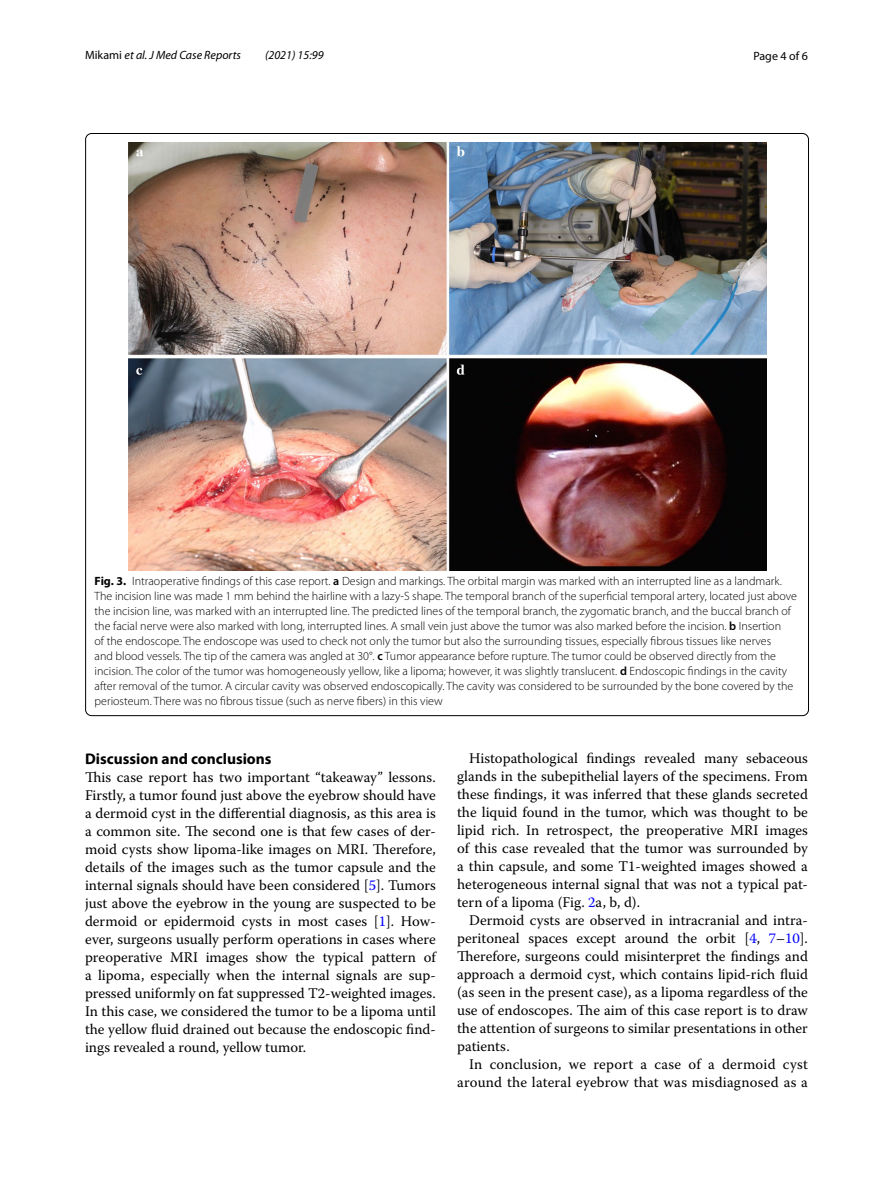
<style>
.page{position:relative;width:893px;height:1187px;background:#fff}
.page>*{position:absolute;margin:0;border:0;box-sizing:border-box;transform-origin:0 0}
.t1{font:700 15.45px "Myriad Pro";color:#000}
.t2{font:14.7px/18px "Warnock Pro";color:#000;text-align:justify}
.t3{font:300 12px/15px "Myriad Pro";color:#000}
.t4{font:italic 12px "Myriad Pro";color:#000}
.t5{font:12px "Myriad Pro";color:#000}
.s1{font-style:normal}
.s2{font-weight:700}
.s3{font-weight:600}
.s4{color:#00f}
</style>
<div class="page">
<img style="left:128px;top:142px;width:638px;height:428px">
<p class="t4" style="left:85px;top:48px;width:157px"><span class="s1">Mikami</span> et al. J Med Case Reports</p>
<p class="t4" style="left:265px;top:48px;width:60px">(2021) 15:99</p>
<p class="t5" style="left:753px;top:48px;width:56px">Page 4 of 6</p>
<p class="t3" style="left:95px;top:574px;width:704px"><span class="s2">Fig. 3.</span> Intraoperative findings of this case report. <span class="s3">a</span> Design and markings. The orbital margin was marked with an interrupted line as a landmark.<br>The incision line was made 1 mm behind the hairline with a lazy-S shape. The temporal branch of the superficial temporal artery, located just above the incision line, was marked with an interrupted line. The predicted lines of the temporal branch, the zygomatic branch, and the buccal branch of the facial nerve were also marked with long, interrupted lines. A small vein just above the tumor was also marked before the incision. <span class="s3">b</span> Insertion<br>of the endoscope. The endoscope was used to check not only the tumor but also the surrounding tissues, especially fibrous tissues like nerves<br>and blood vessels. The tip of the camera was angled at 30°. <span class="s3">c</span> Tumor appearance before rupture. The tumor could be observed directly from the incision. The color of the tumor was homogeneously yellow, like a lipoma; however, it was slightly translucent. <span class="s3">d</span> Endoscopic findings in the cavity after removal of the tumor. A circular cavity was observed endoscopically. The cavity was considered to be surrounded by the bone covered by the periosteum. There was no fibrous tissue (such as nerve fibers) in this view</p>
<p class="t1" style="left:85px;top:748px;width:188px">Discussion and conclusions</p>
<p class="t2" style="left:85px;top:767px;width:352px">This case report has two important “takeaway” lessons.<br>Firstly, a tumor found just above the eyebrow should have a dermoid cyst in the differential diagnosis, as this area is a common site. The second one is that few cases of der&shy;moid cysts show lipoma-like images on MRI. Therefore, details of the images such as the tumor capsule and the internal signals should have been considered [<span class="s4">5</span>]. Tumors just above the eyebrow in the young are suspected to be dermoid or epidermoid cysts in most cases [<span class="s4">1</span>]. How&shy;ever, surgeons usually perform operations in cases where preoperative MRI images show the typical pattern of a lipoma, especially when the internal signals are sup&shy;pressed uniformly on fat suppressed T2-weighted images.<br>In this case, we considered the tumor to be a lipoma until the yellow fluid drained out because the endoscopic find&shy;ings revealed a round, yellow tumor.</p>
<p class="t2" style="left:457px;top:748px;width:352px;text-indent:12px">Histopathological findings revealed many sebaceous glands in the subepithelial layers of the specimens. From these findings, it was inferred that these glands secreted the liquid found in the tumor, which was thought to be lipid rich. In retrospect, the preoperative MRI images of this case revealed that the tumor was surrounded by a thin capsule, and some T1-weighted images showed a heterogeneous internal signal that was not a typical pat&shy;tern of a lipoma (Fig. <span class="s4">2</span>a, b, d).</p>
<p class="t2" style="left:457px;top:910px;width:352px;text-indent:12px">Dermoid cysts are observed in intracranial and intra&shy;peritoneal spaces except around the orbit [<span class="s4">4</span>, <span class="s4">7</span>–<span class="s4">10</span>].<br>Therefore, surgeons could misinterpret the findings and approach a dermoid cyst, which contains lipid-rich fluid (as seen in the present case), as a lipoma regardless of the use of endoscopes. The aim of this case report is to draw the attention of surgeons to similar presentations in other patients.</p>
<p class="t2" style="left:457px;top:1054px;width:352px;text-align:right">In conclusion, we report a case of a dermoid cyst around the lateral eyebrow that was misdiagnosed as a</p>
</div>
